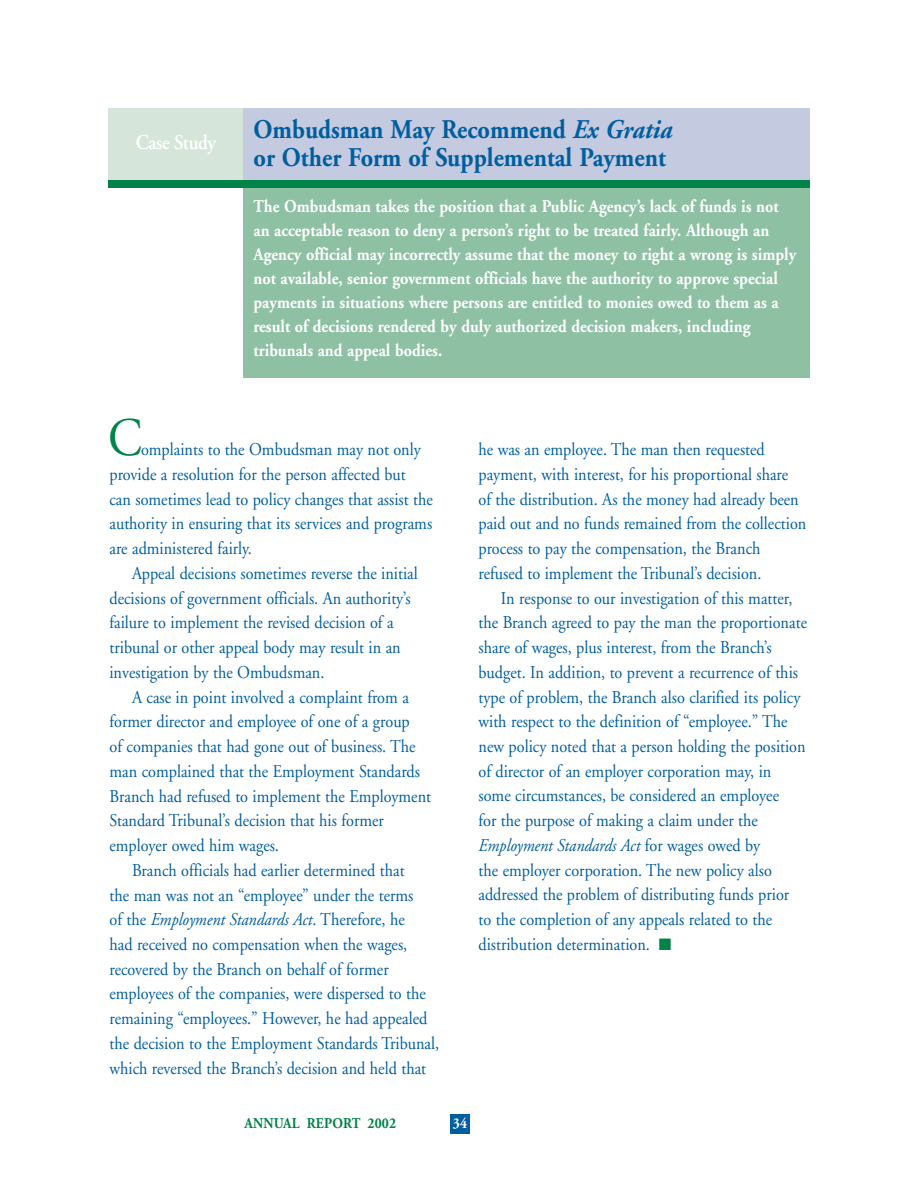
<style>
.page{position:relative;width:918px;height:1188px;background:#fff}
.page>*{position:absolute;margin:0;border:0;box-sizing:border-box;transform-origin:0 0}
.t1{font:54.15px "Adobe Garamond";color:#008348;scale:.9 1}
.t2{font:700 27px/28.5px "Adobe Garamond";color:#005e9f;scale:.9 1}
.t3{font:600 21px "Adobe Garamond";letter-spacing:-.02em;color:#fff;scale:.9 1}
.t4{font:18px/24.8px "Adobe Garamond";color:#005e9f;scale:.9 1}
.t5{font:700 18px/24px "Adobe Garamond";color:#fff;scale:.9 1}
.t6{font:700 15px "Adobe Garamond";letter-spacing:.015em;color:#008348;scale:.9 1}
.t7{font:700 15px "Adobe Garamond";color:#fff;scale:.9 1}
.s1{font-style:italic}
.s2{color:#008348}
</style>
<div class="page">
<div style="left:450px;top:1114px;width:20px;height:19px;background:#005e9f"></div>
<div style="left:108px;top:108px;width:135px;height:72px;background:#d6e5d9"></div>
<div style="left:243px;top:108px;width:567px;height:72px;background:#c4cae0"></div>
<div style="left:243px;top:184px;width:567px;height:194px;background:#8ec0a3"></div>
<div style="left:108px;top:180px;width:702px;height:7px;background:#008348"></div>
<p class="t3" style="left:136px;top:134px;width:90px">Case Study</p>
<h2 class="t2" style="left:254px;top:118px;width:467px">Ombudsman May Recommend <span class="s1">Ex Gratia </span>or Other Form of Supplemental Payment</h2>
<p class="t5" style="left:253px;top:196px;width:605px">The Ombudsman takes the position that a Public Agency’s lack of funds is not an acceptable reason to deny a person’s right to be treated fairly. Although an Agency official may incorrectly assume that the money to right a wrong is simply not available, senior government officials have the authority to approve special payments in situations where persons are entitled to monies owed to them as a result of decisions rendered by duly authorized decision makers, including tribunals and appeal bodies.</p>
<h1 class="t1" style="left:108px;top:416px;width:39px">C</h1>
<p class="t4" style="left:110px;top:439px;width:361px;text-indent:31px">omplaints to the Ombudsman may not only provide a resolution for the person affected but<br>can sometimes lead to policy changes that assist the authority in ensuring that its services and programs are administered fairly.</p>
<p class="t4" style="left:110px;top:563px;width:344px;text-indent:23px">Appeal decisions sometimes reverse the initial decisions of government officials. An authority’s failure to implement the revised decision of a tribunal or other appeal body may result in an investigation by the Ombudsman.</p>
<p class="t4" style="left:110px;top:686px;width:359px;text-indent:23px">A case in point involved a complaint from a former director and employee of one of a group<br>of companies that had gone out of business. The man complained that the Employment Standards Branch had refused to implement the Employment Standard Tribunal’s decision that his former employer owed him wages.</p>
<p class="t4" style="left:109px;top:859px;width:368px;text-indent:23px">Branch officials had earlier determined that<br>the man was not an “employee” under the terms<br>of the <span class="s1">Employment Standards Act</span>. Therefore, he<br>had received no compensation when the wages, recovered by the Branch on behalf of former employees of the companies, were dispersed to the remaining “employees.” However, he had appealed the decision to the Employment Standards Tribunal, which reversed the Branch’s decision and held that</p>
<p class="t4" style="left:478px;top:439px;width:366px">he was an employee. The man then requested payment, with interest, for his proportional share<br>of the distribution. As the money had already been paid out and no funds remained from the collection process to pay the compensation, the Branch refused to implement the Tribunal’s decision.</p>
<p class="t4" style="left:478px;top:587px;width:367px;text-indent:23px">In response to our investigation of this matter, the Branch agreed to pay the man the proportionate share of wages, plus interest, from the Branch’s budget. In addition, to prevent a recurrence of this type of problem, the Branch also clarified its policy with respect to the definition of “employee.” The new policy noted that a person holding the position of director of an employer corporation may, in some circumstances, be considered an employee<br>for the purpose of making a claim under the <span class="s1">Employment Standards Act</span> for wages owed by<br>the employer corporation. The new policy also addressed the problem of distributing funds prior<br>to the completion of any appeals related to the distribution determination. <span class="s2">■</span></p>
<p class="t6" style="left:244px;top:1118px;width:170px">ANNUAL REPORT 2002</p>
<p class="t7" style="left:453px;top:1118px;width:17px">34</p>
</div>
